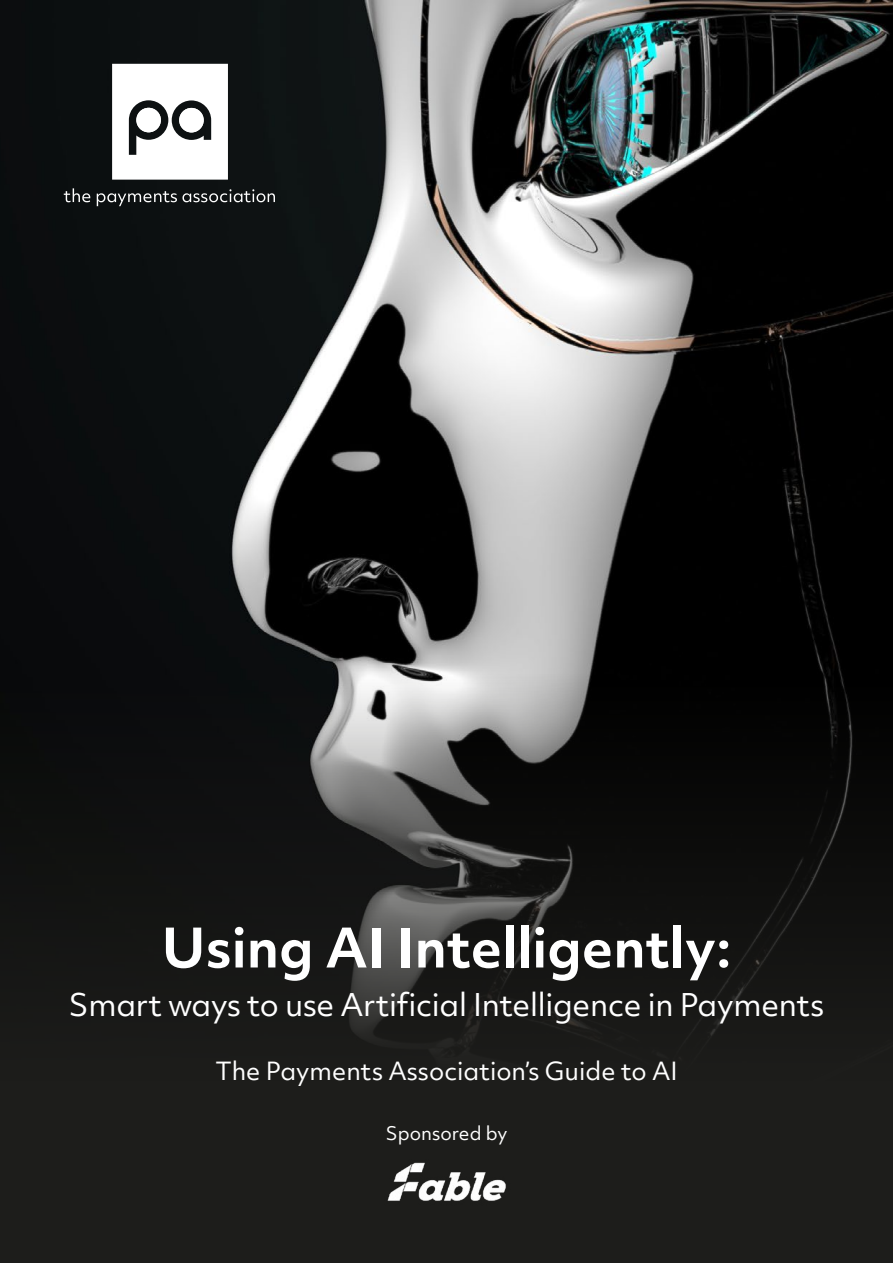
<style>
.page{position:relative;width:893px;height:1263px;background:#1d1d1b}
.page>*{position:absolute;margin:0;border:0;box-sizing:border-box;transform-origin:0 0}
.t1{font:700 52.5px "Objektiv Mk 2";color:#fff}
.t2{font:30px "Objektiv Mk 2";letter-spacing:-.01em;color:#fff}
.t3{font:24px "Objektiv Mk 2";color:#fff}
.t4{font:18px "Objektiv Mk 2";color:#fff}
</style>
<div class="page">
<img style="left:0;top:0;width:893px;height:1047px">
<svg style="left:112px;top:64px;width:116px;height:116px;background:#dcdddd"></svg>
<div style="left:136px;top:108px;width:25px;height:24px;background:#fff;border-radius:50%"></div>
<div style="left:179px;top:108px;width:25px;height:24px;background:#fff;border-radius:50%"></div>
<svg style="left:64px;top:188px;width:26px;height:14px"></svg>
<svg style="left:97px;top:189px;width:178px;height:17px"></svg>
<img style="left:387px;top:1162px;width:119px;height:39px">
<h1 class="t1" style="left:161px;top:911px;width:572px">Using AI Intelligently:</h1>
<p class="t2" style="left:69px;top:984px;width:757px">Smart ways to use Artificial Intelligence in Payments</p>
<p class="t3" style="left:215px;top:1054px;width:464px">The Payments Association’s Guide to AI</p>
<p class="t4" style="left:386px;top:1120px;width:123px">Sponsored by</p>
</div>
